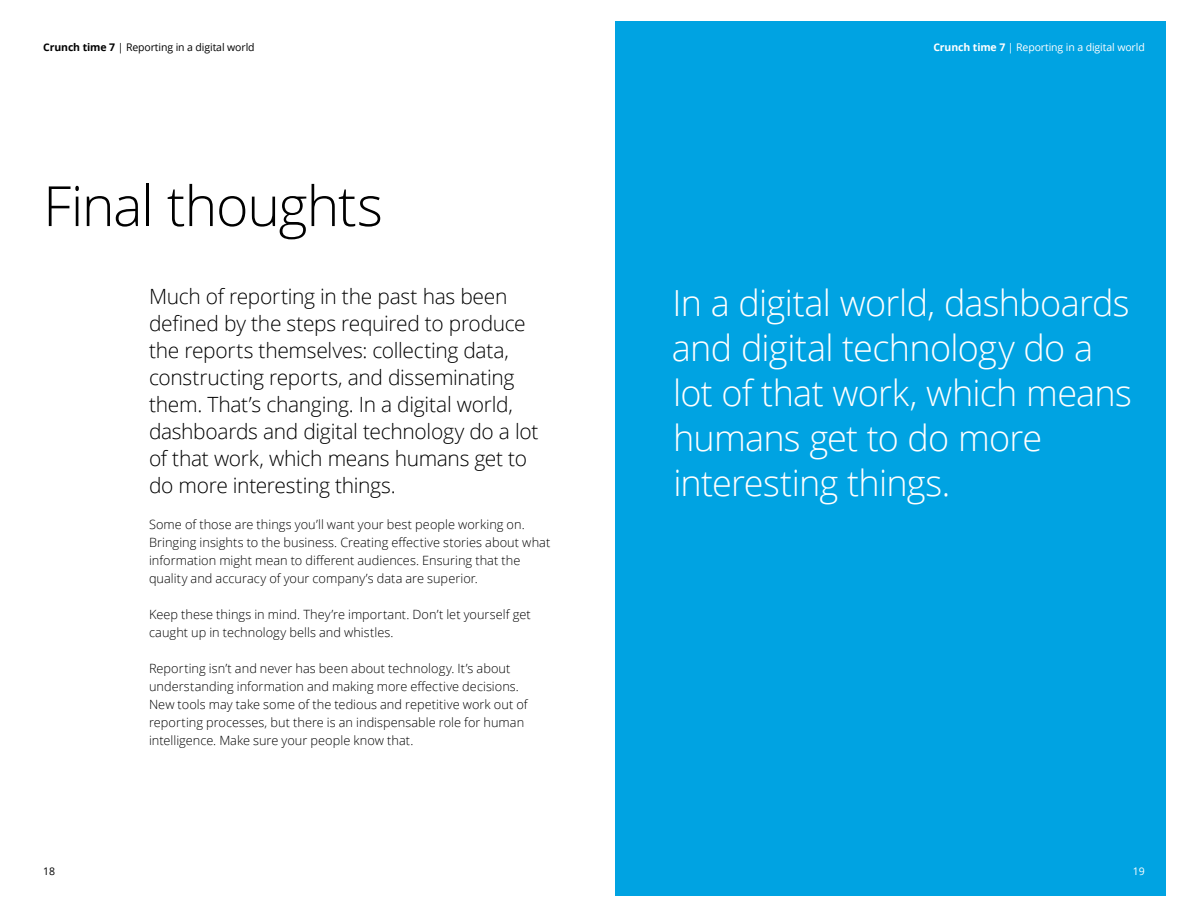
<style>
.page{position:relative;width:1188px;height:918px;background:#fff}
.page>*{position:absolute;margin:0;border:0;box-sizing:border-box;transform-origin:0 0}
.Story_heading_light{font:300 55.5px "Open Sans";letter-spacing:-.025em;color:#000}
.Story_heading_light-2{font:300 36px/45px "Open Sans";letter-spacing:-.02em;color:#fff}
.Introduction__14_18p{font:300 21px/27px "Open Sans";letter-spacing:-.015em;color:#000}
.Body_copy__8_5_12pt{font:300 12.75px/18px "Open Sans";letter-spacing:.005em;color:#000}
.Brochure_title___Lef{font:10.5px "Open Sans";letter-spacing:-.01em;color:#000}
.Brochure_title___Lef-2{font:10.5px "Open Sans";letter-spacing:-.01em;color:#fff}
.Folio_Left_pg__7_9_5{font:10.5px "Open Sans";color:#000}
.Folio_Right_pg__7_9{font:10.5px "Open Sans";color:#fff}
.s1{font-weight:700}
</style>
<div class="page">
<div style="left:616px;top:22px;width:550px;height:874px;background:#00a3e2"></div>
<p class="Brochure_title___Lef" style="left:43px;top:40px;width:213px"><span class="s1">Crunch time 7</span> | Reporting in a digital world</p>
<p class="Story_heading_light" style="left:43px;top:168px;width:341px">Final thoughts</p>
<p class="Introduction__14_18p" style="left:149px;top:283px;width:391px">Much of reporting in the past has been defined by the steps required to produce the reports themselves: collecting data, constructing reports, and disseminating them. That’s changing. In a digital world, dashboards and digital technology do a lot of that work, which means humans get to do more interesting things.</p>
<p class="Body_copy__8_5_12pt" style="left:149px;top:515px;width:403px">Some of those are things you’ll want your best people working on.<br>Bringing insights to the business. Creating effective stories about what information might mean to different audiences. Ensuring that the quality and accuracy of your company’s data are superior.</p>
<p class="Body_copy__8_5_12pt" style="left:149px;top:605px;width:383px">Keep these things in mind. They’re important. Don’t let yourself get caught up in technology bells and whistles.</p>
<p class="Body_copy__8_5_12pt" style="left:149px;top:659px;width:380px">Reporting isn’t and never has been about technology. It’s about understanding information and making more effective decisions.<br>New tools may take some of the tedious and repetitive work out of reporting processes, but there is an indispensable role for human intelligence. Make sure your people know that.</p>
<p class="Brochure_title___Lef-2" style="left:933px;top:40px;width:213px"><span class="s1">Crunch time 7</span> | Reporting in a digital world</p>
<p class="Story_heading_light-2" style="left:672px;top:279px;width:461px">In a digital world, dashboards and digital technology do a lot of that work, which means humans get to do more interesting things.</p>
<p class="Folio_Left_pg__7_9_5" style="left:43px;top:864px;width:13px">18</p>
<p class="Folio_Right_pg__7_9" style="left:1133px;top:864px;width:13px">19</p>
</div>
